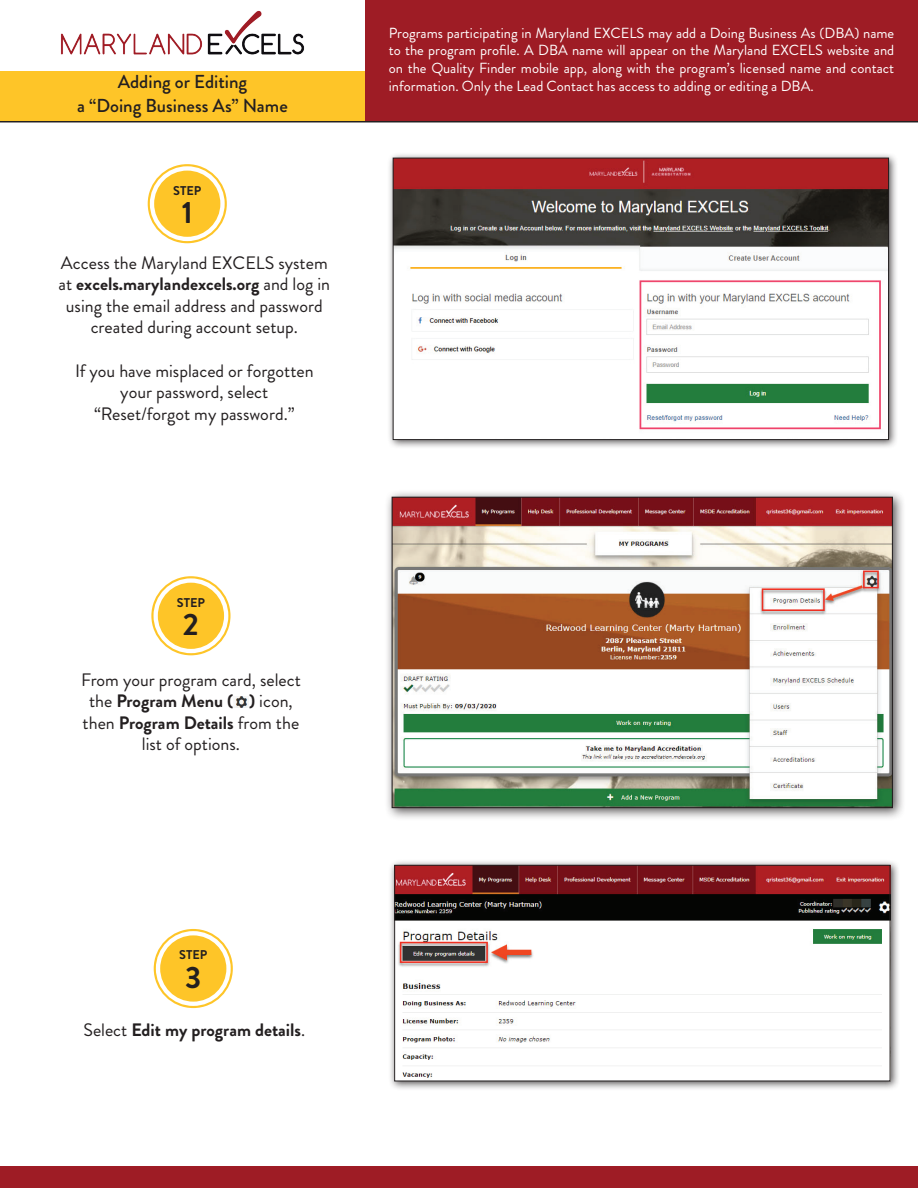
<style>
.page{position:relative;width:918px;height:1188px;background:#fff}
.page>*{position:absolute;margin:0;border:0;box-sizing:border-box;transform-origin:0 0}
.t1{font:700 30.9px "Brandon Grotesque";color:#231f20}
.t2{font:500 18.75px/23.4px "Brandon Grotesque";color:#231f20;text-align:center}
.t3{font:18px/21.6px "Brandon Grotesque";color:#231f20;text-align:center}
.t4{font:700 18px "Brandon Grotesque";color:#231f20}
.t5{font:14.7px/17.5px "Brandon Grotesque";color:#fff;text-align:justify}
.t6{font:700 12.75px "Brandon Grotesque";color:#231f20}
.s1{font-weight:700}
.s2{font-weight:400}
</style>
<div class="page">
<div style="left:0;top:1166px;width:918px;height:22px;background:#9e1c25"></div>
<img style="left:61px;top:10px;width:243px;height:45px">
<div style="left:0;top:71px;width:365px;height:51px;background:#fec528"></div>
<div style="left:384px;top:489px;width:522px;height:332px;background:#231f20;opacity:.75"></div>
<img style="left:394px;top:499px;width:497px;height:307px">
<div style="left:392px;top:497px;width:501px;height:311px;border:1px solid #231f20"></div>
<div style="left:387px;top:152px;width:511px;height:298px;background:#231f20;opacity:.75"></div>
<img style="left:395px;top:160px;width:492px;height:278px">
<div style="left:393px;top:158px;width:496px;height:282px;border:1px solid #231f20"></div>
<svg style="left:148px;top:164px;width:79px;height:79px;background:#fecb41"></svg>
<div style="left:141px;top:158px;width:92px;height:92px;border:4px solid #fff;border-radius:50%"></div>
<div style="left:150px;top:166px;width:75px;height:75px;border:4px solid #fff;border-radius:50%"></div>
<svg style="left:154px;top:929px;width:79px;height:79px;background:#fecb41"></svg>
<div style="left:147px;top:922px;width:92px;height:93px;border:4px solid #fff;border-radius:50%"></div>
<div style="left:156px;top:931px;width:75px;height:75px;border:4px solid #fff;border-radius:50%"></div>
<div style="left:365px;top:0;width:553px;height:122px;background:#9e1c25"></div>
<hr style="left:0;top:121px;width:918px;height:1px;background:#231f20">
<div style="left:389px;top:859px;width:511px;height:232px;background:#231f20;opacity:.75"></div>
<img style="left:396px;top:867px;width:492px;height:212px">
<div style="left:394px;top:865px;width:496px;height:216px;border:1px solid #231f20"></div>
<svg style="left:151px;top:576px;width:80px;height:79px;background:#fecc43"></svg>
<div style="left:145px;top:570px;width:92px;height:92px;border:4px solid #fff;border-radius:50%"></div>
<div style="left:154px;top:578px;width:74px;height:75px;border:4px solid #fff;border-radius:50%"></div>
<img style="left:234px;top:697px;width:15px;height:11px">
<p class="t2" style="left:77px;top:71px;width:212px">Adding or Editing<br>a “Doing Business As” Name</p>
<p class="t6" style="left:173px;top:181px;width:30px">STEP</p>
<h1 class="t1" style="left:182px;top:191px;width:13px">1</h1>
<p class="t3" style="left:59px;top:252px;width:273px">Access the Maryland EXCELS system at <span class="s1">excels.marylandexcels.org</span> and log in using the email address and password created during account setup.</p>
<p class="t3" style="left:75px;top:360px;width:240px">If you have misplaced or forgotten your password, select “Reset/forgot my password.”</p>
<p class="t5" style="left:389px;top:24px;width:507px">Programs participating in Maryland EXCELS may add a Doing Business As (DBA) name to the program profile. A DBA name will appear on the Maryland EXCELS website and on the Quality Finder mobile app, along with the program’s licensed name and contact information. Only the Lead Contact has access to adding or editing a DBA.</p>
<p class="t6" style="left:177px;top:593px;width:30px">STEP</p>
<h1 class="t1" style="left:183px;top:603px;width:17px">2</h1>
<p class="t3" style="left:81px;top:669px;width:221px">From your program card, select the <span class="s1">Program Menu ( )</span> icon, then <span class="s1">Program Details</span> from the list of options.</p>
<p class="t6" style="left:179px;top:946px;width:30px">STEP</p>
<h1 class="t1" style="left:185px;top:956px;width:18px">3</h1>
<p class="t4" style="left:83px;top:1017px;width:223px"><span class="s2">Select</span> Edit my program details<span class="s2">.</span></p>
</div>
